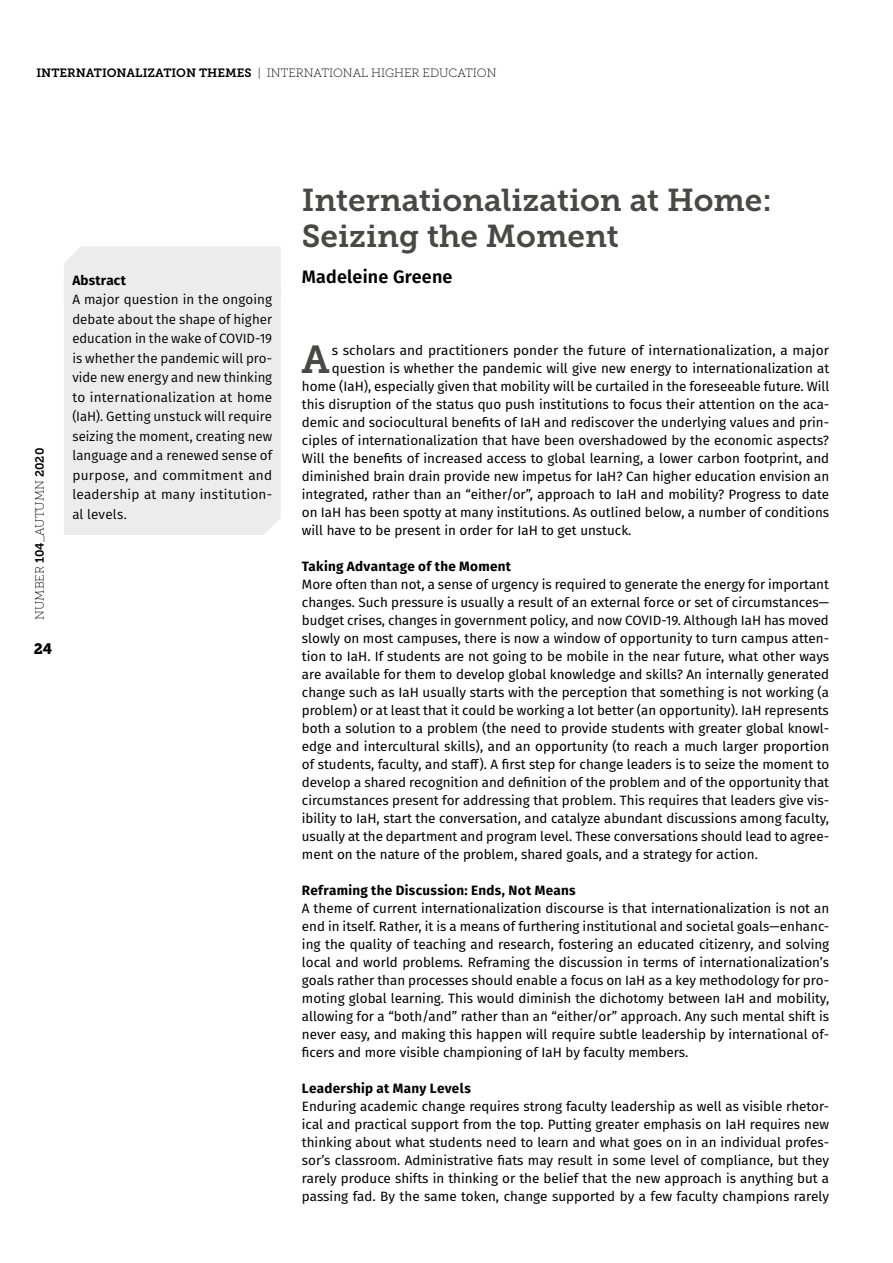
<style>
.page{position:relative;width:893px;height:1263px;background:#fff}
.page>*{position:absolute;margin:0;border:0;box-sizing:border-box;transform-origin:0 0}
.t1{font:38.85px "Museo Slab 700";color:#484847}
.t2{font:31.5px/36px "Museo Slab 700";color:#484847}
.t3{font:600 18px "Fira Sans";letter-spacing:.01em;color:#000}
.t4{font:15px "Museo Slab 900";color:#000}
.t5{font:13.5px/18px "Fira Sans";color:#000;text-align:justify}
.t6{font:13.5px/19.5px "Fira Sans";letter-spacing:.015em;color:#000;text-align:justify}
.t7{font:700 13.5px "Fira Sans";letter-spacing:.02em;color:#000}
.t8{font:12px "Museo Slab 100";color:#000}
.s1{font-family:"Museo Slab 700"}
</style>
<div class="page">
<div style="left:64px;top:246px;width:217px;height:37px;background:#ececec"></div>
<div style="left:64px;top:283px;width:217px;height:252px;background:#ececec"></div>
<p class="t8" style="left:36px;top:66px;width:462px"><span class="s1">INTERNATIONALIZATION THEMES</span> | INTERNATIONAL HIGHER EDUCATION</p>
<p class="t8" style="left:33px;top:620px;width:173px;rotate:-90deg">NUMBER <span class="s1">104</span>_Autumn <span class="s1">2020</span></p>
<p class="t4" style="left:34px;top:640px;width:20px">24</p>
<p class="t7" style="left:72px;top:269px;width:55px">Abstract</p>
<p class="t6" style="left:72px;top:289px;width:201px">A major question in the ongoing debate about the shape of higher education in the wake of COVID-19 is whether the pandemic will pro&shy;vide new energy and new thinking to internationalization at home (IaH). Getting unstuck will require seizing the moment, creating new language and a renewed sense of purpose, and commitment and leadership at many institution&shy;al levels.</p>
<h2 class="t2" style="left:302px;top:182px;width:471px">Internationalization at Home:<br>Seizing the Moment</h2>
<h3 class="t3" style="left:302px;top:262px;width:152px">Madeleine Greene</h3>
<h1 class="t1" style="left:301px;top:338px;width:30px">A</h1>
<p class="t5" style="left:332px;top:341px;width:499px">s scholars and practitioners ponder the future of internationalization, a major</p>
<p class="t5" style="left:332px;top:359px;width:499px">question is whether the pandemic will give new energy to internationalization at</p>
<p class="t5" style="left:302px;top:377px;width:529px">home (IaH), especially given that mobility will be curtailed in the foreseeable future. Will</p>
<p class="t5" style="left:302px;top:395px;width:529px">this disruption of the status quo push institutions to focus their attention on the aca-</p>
<p class="t5" style="left:302px;top:413px;width:529px">demic and sociocultural benefits of IaH and rediscover the underlying values and prin-</p>
<p class="t5" style="left:302px;top:431px;width:529px">ciples of internationalization that have been overshadowed by the economic aspects?</p>
<p class="t5" style="left:302px;top:449px;width:529px">Will the benefits of increased access to global learning, a lower carbon footprint, and</p>
<p class="t5" style="left:302px;top:467px;width:529px">diminished brain drain provide new impetus for IaH? Can higher education envision an</p>
<p class="t5" style="left:302px;top:485px;width:529px">integrated, rather than an “either/or”, approach to IaH and mobility? Progress to date</p>
<p class="t5" style="left:302px;top:503px;width:529px">on IaH has been spotty at many institutions. As outlined below, a number of conditions</p>
<p class="t5" style="left:302px;top:521px;width:331px">will have to be present in order for IaH to get unstuck.</p>
<p class="t7" style="left:302px;top:555px;width:211px">Taking Advantage of the Moment</p>
<p class="t5" style="left:302px;top:575px;width:529px">More often than not, a sense of urgency is required to generate the energy for important changes. Such pressure is usually a result of an external force or set of circumstances— budget crises, changes in government policy, and now COVID-19. Although IaH has moved slowly on most campuses, there is now a window of opportunity to turn campus atten&shy;tion to IaH. If students are not going to be mobile in the near future, what other ways are available for them to develop global knowledge and skills? An internally generated change such as IaH usually starts with the perception that something is not working (a problem) or at least that it could be working a lot better (an opportunity). IaH represents both a solution to a problem (the need to provide students with greater global knowl&shy;edge and intercultural skills), and an opportunity (to reach a much larger proportion of students, faculty, and staff). A first step for change leaders is to seize the moment to develop a shared recognition and definition of the problem and of the opportunity that circumstances present for addressing that problem. This requires that leaders give vis&shy;ibility to IaH, start the conversation, and catalyze abundant discussions among faculty, usually at the department and program level. These conversations should lead to agree&shy;ment on the nature of the problem, shared goals, and a strategy for action.</p>
<p class="t7" style="left:302px;top:879px;width:275px">Reframing the Discussion: Ends, Not Means</p>
<p class="t5" style="left:302px;top:899px;width:529px">A theme of current internationalization discourse is that internationalization is not an end in itself. Rather, it is a means of furthering institutional and societal goals—enhanc&shy;ing the quality of teaching and research, fostering an educated citizenry, and solving local and world problems. Reframing the discussion in terms of internationalization’s goals rather than processes should enable a focus on IaH as a key methodology for pro&shy;moting global learning. This would diminish the dichotomy between IaH and mobility, allowing for a “both/and” rather than an “either/or” approach. Any such mental shift is never easy, and making this happen will require subtle leadership by international of&shy;ficers and more visible championing of IaH by faculty members.</p>
<p class="t7" style="left:302px;top:1077px;width:170px">Leadership at Many Levels</p>
<p class="t5" style="left:302px;top:1097px;width:529px">Enduring academic change requires strong faculty leadership as well as visible rhetor&shy;ical and practical support from the top. Putting greater emphasis on IaH requires new thinking about what students need to learn and what goes on in an individual profes&shy;sor’s classroom. Administrative fiats may result in some level of compliance, but they rarely produce shifts in thinking or the belief that the new approach is anything but a passing fad. By the same token, change supported by a few faculty champions rarely</p>
</div>
